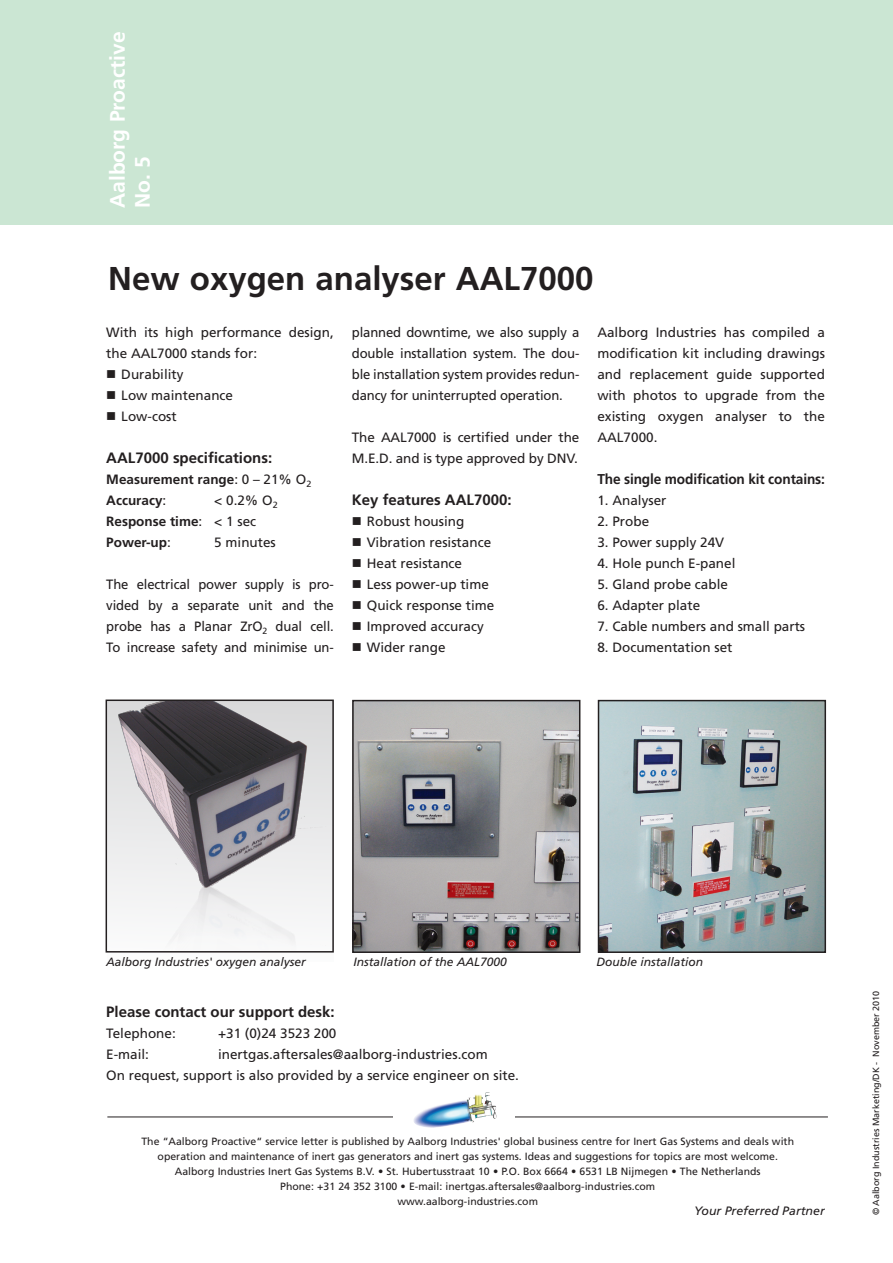
<style>
.page{position:relative;width:893px;height:1263px;background:#fff}
.page>*{position:absolute;margin:0;border:0;box-sizing:border-box;transform-origin:0 0}
.t1{font:700 33px "Frutiger";color:#231f20}
.t2{font:700 21px "Frutiger";color:#fff}
.t3{font:700 15px "Frutiger";color:#231f20}
.t4{font:700 14.25px "Frutiger";letter-spacing:-.01em;color:#231f20;scale:.96 1}
.t5{font:13.5px/21px "Frutiger";color:#231f20;text-align:justify}
.t6{font:700 13.5px "Frutiger";color:#231f20}
.t7{font:italic 12.15px "Frutiger";color:#231f20}
.t8{font:italic 12px "Frutiger";color:#231f20}
.t9{font:10.5px/15px "Frutiger";color:#231f20;text-align:center}
.t10{font:9px "Frutiger";color:#231f20}
.s1{font-weight:400}
</style>
<div class="page">
<hr style="left:107px;top:1117px;width:721px;height:1px;background:#231f20">
<svg style="left:393px;top:1092px;width:122px;height:36px"></svg>
<img style="left:477px;top:1092px;width:10px;height:14px">
<div style="left:0;top:0;width:893px;height:225px;background:#cbe6d3"></div>
<img style="left:109px;top:702px;width:222px;height:242px">
<div style="left:106px;top:699px;width:228px;height:253px;border:2px solid #231f20"></div>
<img style="left:601px;top:703px;width:222px;height:247px">
<div style="left:598px;top:700px;width:228px;height:253px;border:2px solid #231f20"></div>
<img style="left:355px;top:703px;width:222px;height:247px">
<div style="left:352px;top:700px;width:228px;height:253px;border:2px solid #231f20"></div>
<p class="t2" style="left:105px;top:208px;width:178px;rotate:-90deg">Aalborg Proactive</p>
<p class="t2" style="left:130px;top:208px;width:53px;rotate:-90deg">No. 5</p>
<p class="t1" style="left:108px;top:259px;width:487px">New oxygen analyser AAL7000</p>
<p class="t5" style="left:106px;top:321px;width:229px">With its high performance design, the AAL7000 stands for:</p>
<p class="t5" style="left:106px;top:363px;width:79px">■ Durability</p>
<p class="t5" style="left:106px;top:384px;width:128px">■ Low maintenance</p>
<p class="t5" style="left:106px;top:405px;width:72px">■ Low-cost</p>
<p class="t3" style="left:106px;top:448px;width:167px">AAL7000 specifications:</p>
<p class="t6" style="left:106px;top:471px;width:207px">Measurement range<span class="s1">: 0 – 21% O</span><sub>2</sub></p>
<p class="t6" style="left:106px;top:492px;width:61px">Accuracy<span class="s1">:</span></p>
<p class="t5" style="left:214px;top:489px;width:65px">&lt; 0.2% O<sub>2</sub></p>
<p class="t6" style="left:106px;top:513px;width:151px">Response time<span class="s1">: &lt; 1 sec</span></p>
<p class="t6" style="left:106px;top:534px;width:66px">Power-up<span class="s1">:</span></p>
<p class="t5" style="left:214px;top:531px;width:63px">5 minutes</p>
<p class="t5" style="left:106px;top:573px;width:229px">The electrical power supply is pro&shy;vided by a separate unit and the probe has a Planar ZrO<sub>2</sub> dual cell.<br>To increase safety and minimise un-</p>
<p class="t5" style="left:352px;top:321px;width:229px">planned downtime, we also supply a double installation system. The dou&shy;ble installation system provides redun&shy;dancy for uninterrupted operation.</p>
<p class="t5" style="left:352px;top:426px;width:229px">The AAL7000 is certified under the<br>M.E.D. and is type approved by DNV.</p>
<p class="t3" style="left:352px;top:490px;width:161px">Key features AAL7000:</p>
<p class="t5" style="left:352px;top:510px;width:114px">■ Robust housing</p>
<p class="t5" style="left:352px;top:531px;width:141px">■ Vibration resistance</p>
<p class="t5" style="left:352px;top:552px;width:112px">■ Heat resistance</p>
<p class="t5" style="left:352px;top:573px;width:139px">■ Less power-up time</p>
<p class="t5" style="left:352px;top:594px;width:144px">■ Quick response time</p>
<p class="t5" style="left:352px;top:615px;width:134px">■ Improved accuracy</p>
<p class="t5" style="left:352px;top:636px;width:95px">■ Wider range</p>
<p class="t5" style="left:597px;top:321px;width:229px">Aalborg Industries has compiled a modification kit including drawings and replacement guide supported with photos to upgrade from the existing oxygen analyser to the AAL7000.</p>
<p class="t4" style="left:597px;top:470px;width:239px">The single modification kit contains:</p>
<p class="t5" style="left:597px;top:489px;width:71px">1. Analyser</p>
<p class="t5" style="left:597px;top:510px;width:53px">2. Probe</p>
<p class="t5" style="left:597px;top:531px;width:128px">3. Power supply 24V</p>
<p class="t5" style="left:597px;top:552px;width:140px">4. Hole punch E-panel</p>
<p class="t5" style="left:597px;top:573px;width:132px">5. Gland probe cable</p>
<p class="t5" style="left:597px;top:594px;width:104px">6. Adapter plate</p>
<p class="t5" style="left:597px;top:615px;width:209px">7. Cable numbers and small parts</p>
<p class="t5" style="left:597px;top:636px;width:137px">8. Documentation set</p>
<p class="t8" style="left:106px;top:955px;width:201px">Aalborg Industries' oxygen analyser</p>
<p class="t8" style="left:353px;top:955px;width:155px">Installation of the AAL7000</p>
<p class="t8" style="left:596px;top:955px;width:108px">Double installation</p>
<p class="t3" style="left:106px;top:1003px;width:230px">Please contact our support desk:</p>
<p class="t5" style="left:106px;top:1023px;width:71px">Telephone:</p>
<p class="t5" style="left:218px;top:1023px;width:120px">+31 (0)24 3523 200</p>
<p class="t5" style="left:106px;top:1044px;width:44px">E-mail:</p>
<p class="t5" style="left:218px;top:1044px;width:271px">inertgas.aftersales@aalborg-industries.com</p>
<p class="t5" style="left:106px;top:1065px;width:414px">On request, support is also provided by a service engineer on site.</p>
<p class="t9" style="left:141px;top:1133px;width:654px">The “Aalborg Proactive“ service letter is published by Aalborg Industries' global business centre for Inert Gas Systems and deals with</p>
<p class="t9" style="left:158px;top:1148px;width:622px">operation and maintenance of inert gas generators and inert gas systems. Ideas and suggestions for topics are most welcome.</p>
<p class="t9" style="left:175px;top:1163px;width:587px">Aalborg Industries Inert Gas Systems B.V. • St. Hubertusstraat 10 • P.O. Box 6664 • 6531 LB Nijmegen • The Netherlands<br>Phone: +31 24 352 3100 • E-mail: inertgas.aftersales@aalborg-industries.com</p>
<p class="t9" style="left:397px;top:1193px;width:142px">www.aalborg-industries.com</p>
<p class="t7" style="left:694px;top:1204px;width:132px">Your Preferred Partner</p>
<p class="t10" style="left:871px;top:1215px;width:226px;rotate:-90deg">© Aalborg Industries Marketing/DK - November 2010</p>
</div>
